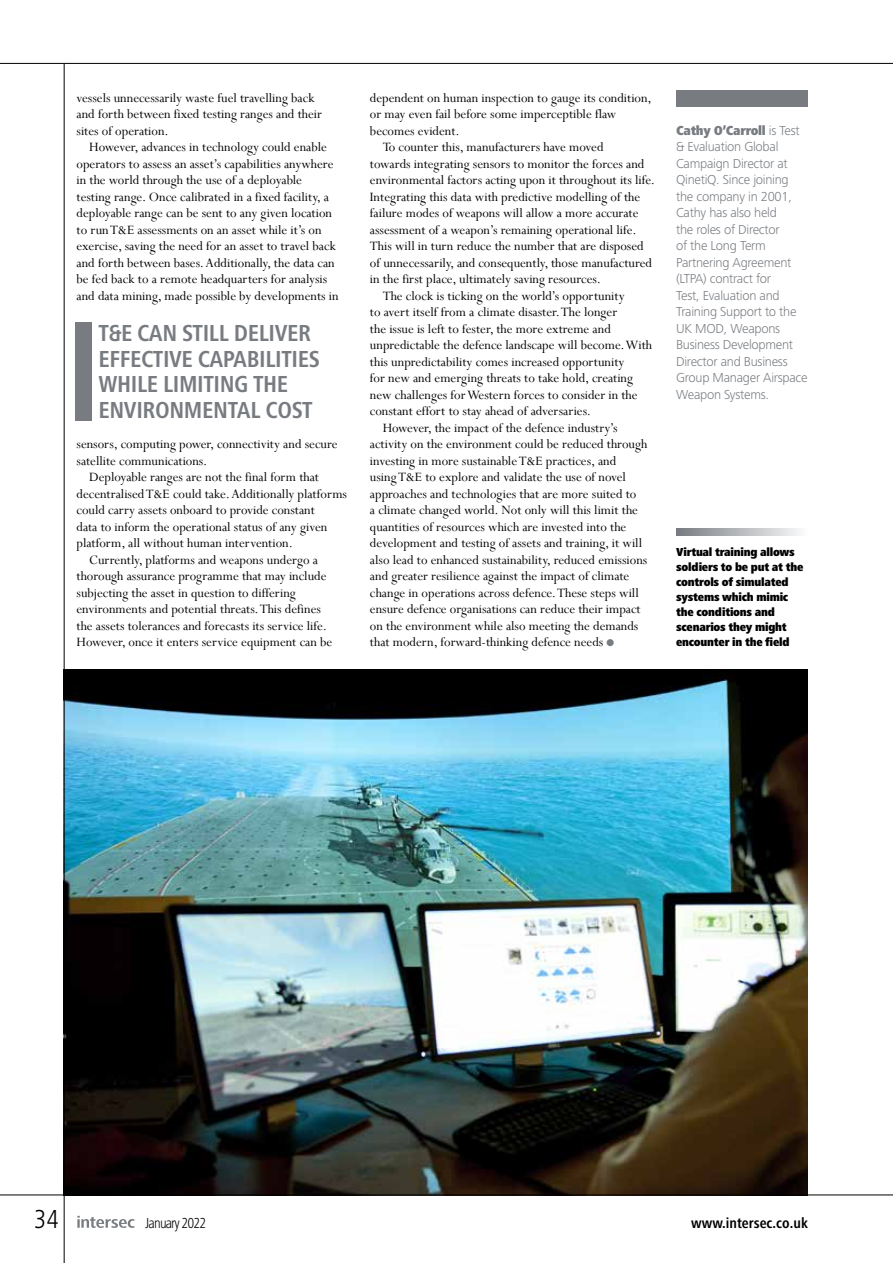
<style>
.page{position:relative;width:893px;height:1263px;background:#fff}
.page>*{position:absolute;margin:0;border:0;box-sizing:border-box;transform-origin:0 0}
.t1{font:300 condensed 27px "Frutiger Next LTW1 G";color:#000}
.t2{font:700 condensed 24px/25.5px "Frutiger Next LT";letter-spacing:-.015em;color:#787c81}
.t3{font:700 condensed 15px "Frutiger Next LT";color:#000}
.t4{font:300 condensed 15px "Frutiger Next LTW1 G";letter-spacing:-.06em;color:#000}
.t5{font:14.25px/16.5px "Perpetua";color:#000}
.t6{font:300 13.5px/16.5px "Frutiger Next LT";letter-spacing:-.02em;color:#787c81}
.t7{font:900 condensed 13.5px "Frutiger Next Pro";letter-spacing:-.02em;color:#787c81}
.t8{font:900 condensed 12px/15px "Frutiger Next Pro";letter-spacing:-.02em;color:#000}
.s1{color:#787c81}
.s2{font-family:"Frutiger Next LT";font-weight:300;font-stretch:normal}
</style>
<div class="page">
<img style="left:65px;top:670px;width:743px;height:524px">
<svg style="left:676px;top:529px;width:124px;height:7px"></svg>
<hr style="left:64px;top:64px;width:1px;height:1199px;background:#000">
<hr style="left:0;top:63px;width:893px;height:1px;background:#000">
<svg style="left:77px;top:1216px;width:58px;height:12px"></svg>
<hr style="left:0;top:1194px;width:893px;height:1px;background:#000">
<div style="left:676px;top:90px;width:132px;height:17px;background:#787c81"></div>
<div style="left:75px;top:322px;width:17px;height:99px;background:#787c81"></div>
<p class="t5" style="left:77px;top:89px;width:247px">vessels unnecessarily waste fuel travelling back and forth between fixed testing ranges and their sites of operation.</p>
<p class="t5" style="left:77px;top:138px;width:264px;text-indent:13px">However, advances in technology could enable operators to assess an asset’s capabilities anywhere in the world through the use of a deployable testing range. Once calibrated in a fixed facility, a deployable range can be sent to any given location to run T&amp;E assessments on an asset while it’s on exercise, saving the need for an asset to travel back and forth between bases. Additionally, the data can be fed back to a remote headquarters for analysis and data mining, made possible by developments in</p>
<h2 class="t2" style="left:98px;top:321px;width:223px">T&amp;E CAN STILL DELIVER<br>EFFECTIVE CAPABILITIES<br>WHILE LIMITING THE<br>ENVIRONMENTAL COST</h2>
<p class="t5" style="left:77px;top:435px;width:262px">sensors, computing power, connectivity and secure satellite communications.</p>
<p class="t5" style="left:89px;top:468px;width:231px">Deployable ranges are not the final form that</p>
<p class="t5" style="left:77px;top:485px;width:272px">decentralised T&amp;E could take. Additionally platforms</p>
<p class="t5" style="left:77px;top:501px;width:240px">could carry assets onboard to provide constant</p>
<p class="t5" style="left:77px;top:518px;width:252px">data to inform the operational status of any given</p>
<p class="t5" style="left:77px;top:534px;width:218px">platform, all without human intervention.</p>
<p class="t5" style="left:89px;top:551px;width:230px">Currently, platforms and weapons undergo a</p>
<p class="t5" style="left:77px;top:567px;width:252px">thorough assurance programme that may include</p>
<p class="t5" style="left:77px;top:584px;width:221px">subjecting the asset in question to differing</p>
<p class="t5" style="left:77px;top:600px;width:246px">environments and potential threats. This defines</p>
<p class="t5" style="left:77px;top:617px;width:252px">the assets tolerances and forecasts its service life.</p>
<p class="t5" style="left:77px;top:633px;width:257px">However, once it enters service equipment can be</p>
<p class="t5" style="left:370px;top:89px;width:283px">dependent on human inspection to gauge its condition,</p>
<p class="t5" style="left:370px;top:105px;width:248px">or may even fail before some imperceptible flaw</p>
<p class="t5" style="left:370px;top:122px;width:91px">becomes evident.</p>
<p class="t5" style="left:383px;top:138px;width:222px">To counter this, manufacturers have moved</p>
<p class="t5" style="left:370px;top:155px;width:276px">towards integrating sensors to monitor the forces and</p>
<p class="t5" style="left:370px;top:171px;width:287px">environmental factors acting upon it throughout its life.</p>
<p class="t5" style="left:370px;top:188px;width:272px">Integrating this data with predictive modelling of the</p>
<p class="t5" style="left:370px;top:204px;width:270px">failure modes of weapons will allow a more accurate</p>
<p class="t5" style="left:370px;top:221px;width:268px">assessment of a weapon’s remaining operational life.</p>
<p class="t5" style="left:370px;top:237px;width:275px">This will in turn reduce the number that are disposed</p>
<p class="t5" style="left:370px;top:254px;width:284px">of unnecessarily, and consequently, those manufactured</p>
<p class="t5" style="left:370px;top:270px;width:232px">in the first place, ultimately saving resources.</p>
<p class="t5" style="left:383px;top:287px;width:243px">The clock is ticking on the world’s opportunity</p>
<p class="t5" style="left:370px;top:303px;width:249px">to avert itself from a climate disaster. The longer</p>
<p class="t5" style="left:370px;top:320px;width:242px">the issue is left to fester, the more extreme and</p>
<p class="t5" style="left:370px;top:336px;width:284px">unpredictable the defence landscape will become. With</p>
<p class="t5" style="left:370px;top:353px;width:256px">this unpredictability comes increased opportunity</p>
<p class="t5" style="left:370px;top:369px;width:265px">for new and emerging threats to take hold, creating</p>
<p class="t5" style="left:370px;top:386px;width:269px">new challenges for Western forces to consider in the</p>
<p class="t5" style="left:370px;top:402px;width:223px">constant effort to stay ahead of adversaries.</p>
<p class="t5" style="left:383px;top:419px;width:236px">However, the impact of the defence industry’s</p>
<p class="t5" style="left:370px;top:435px;width:279px">activity on the environment could be reduced through</p>
<p class="t5" style="left:370px;top:452px;width:248px">investing in more sustainable T&amp;E practices, and</p>
<p class="t5" style="left:370px;top:468px;width:258px">using T&amp;E to explore and validate the use of novel</p>
<p class="t5" style="left:370px;top:485px;width:268px">approaches and technologies that are more suited to</p>
<p class="t5" style="left:370px;top:501px;width:270px">a climate changed world. Not only will this limit the</p>
<p class="t5" style="left:370px;top:518px;width:258px">quantities of resources which are invested into the</p>
<p class="t5" style="left:370px;top:534px;width:274px">development and testing of assets and training, it will</p>
<p class="t5" style="left:370px;top:551px;width:279px">also lead to enhanced sustainability, reduced emissions</p>
<p class="t5" style="left:370px;top:567px;width:261px">and greater resilience against the impact of climate</p>
<p class="t5" style="left:370px;top:584px;width:270px">change in operations across defence. These steps will</p>
<p class="t5" style="left:370px;top:600px;width:272px">ensure defence organisations can reduce their impact</p>
<p class="t5" style="left:370px;top:617px;width:270px">on the environment while also meeting the demands</p>
<p class="t5" style="left:370px;top:633px;width:246px">that modern, forward-thinking defence needs <span class="s1">●</span></p>
<p class="t7" style="left:676px;top:122px;width:125px">Cathy O’Carroll <span class="s2">is Test</span></p>
<p class="t6" style="left:676px;top:138px;width:133px">&amp; Evaluation Global<br>Campaign Director at<br>QinetiQ. Since joining the company in 2001,<br>Cathy has also held<br>the roles of Director<br>of the Long Term<br>Partnering Agreement (LTPA) contract for<br>Test, Evaluation and<br>Training Support to the<br>UK MOD, Weapons<br>Business Development<br>Director and Business<br>Group Manager Airspace<br>Weapon Systems.</p>
<p class="t8" style="left:676px;top:544px;width:129px">Virtual training allows soldiers to be put at the controls of simulated systems which mimic the conditions and scenarios they might encounter in the field</p>
<h1 class="t1" style="left:34px;top:1203px;width:26px">34</h1>
<p class="t4" style="left:146px;top:1214px;width:62px">January 2022</p>
<p class="t3" style="left:691px;top:1214px;width:118px">www.intersec.co.uk</p>
</div>
